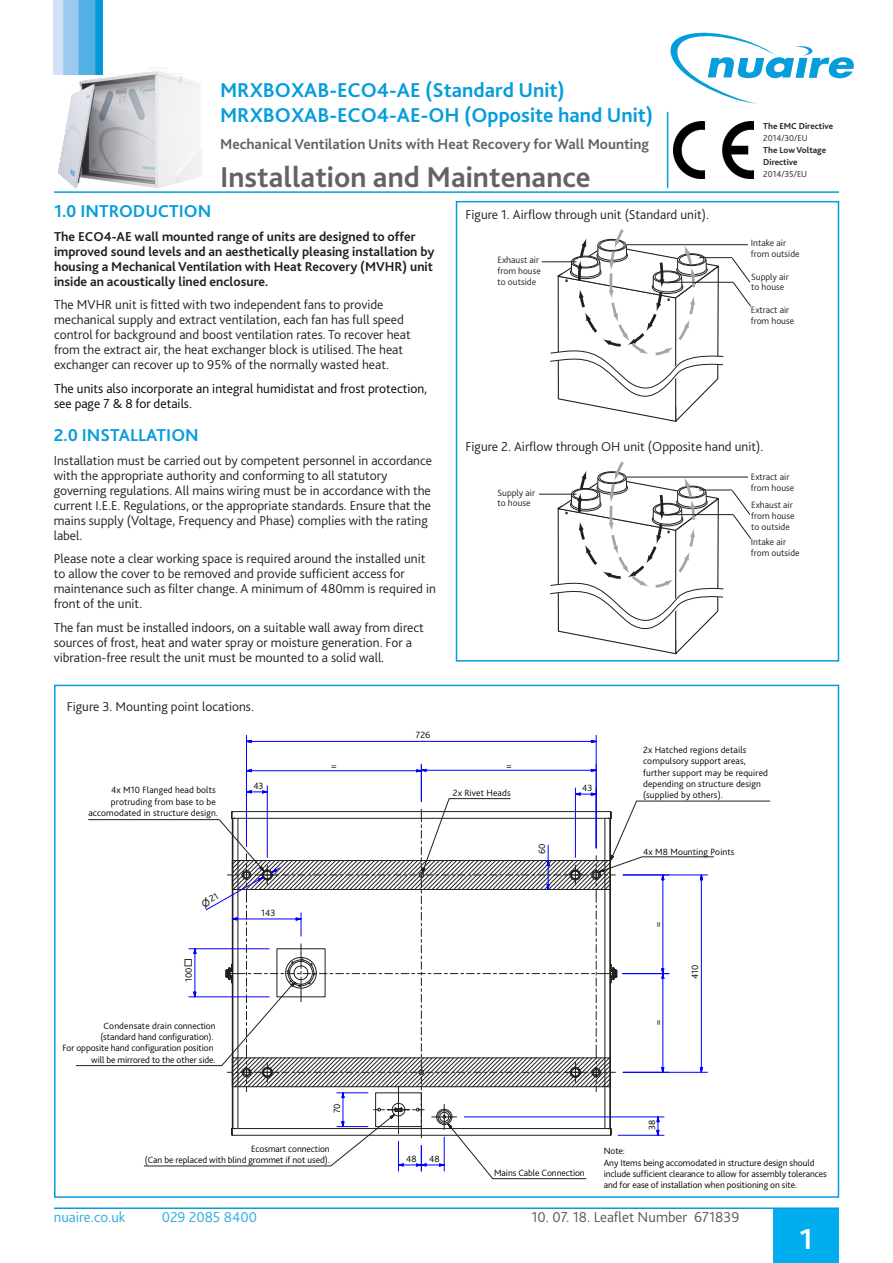
<style>
.page{position:relative;width:893px;height:1263px;background:#fff}
.page>*{position:absolute;margin:0;border:0;box-sizing:border-box;transform-origin:0 0}
.t1{font:700 30px "Bliss 2";color:#636366}
.t2{font:700 30px "Bliss 2";color:#fff}
.t3{font:700 21px/25.5px "Bliss 2";color:#069ddc}
.t4{font:700 18px "Bliss 2";color:#069ddc}
.t5{font:700 15px "Bliss 2";color:#636366}
.t6{font:300 15px "Bliss 2";color:#57585a}
.t7{font:300 15px "Bliss 2";color:#30aae1}
.Text{font:300 13.5px/15px "Bliss 2";color:#231f20}
.Text-2{font:700 13.5px/15px "Bliss 2";color:#231f20}
.Text-3{font:300 13.5px/15px "Bliss 2";color:#000}
.t8{font:300 9.6px/10.9px "Bliss 2";color:#231f20}
.t9{font:300 9.45px/11.4px "Bliss 2";letter-spacing:-.005em;color:#000;text-align:right}
.t10{font:300 9.45px/11.4px "Bliss 2";letter-spacing:.015em;color:#000;text-align:right}
.t11{font:700 9px/12px "Bliss 2";color:#231f20}
.t12{font:300 9px "Bliss 2";color:#231f20}
</style>
<div class="page">
<div style="left:773px;top:1209px;width:66px;height:54px;background:#00aeef"></div>
<img style="left:54px;top:0;width:49px;height:61px">
<svg style="left:670px;top:32px;width:184px;height:72px"></svg>
<hr style="left:54px;top:191px;width:785px;height:2px;background:#069ddc">
<hr style="left:667px;top:112px;width:1px;height:76px;background:#069ddc">
<img style="left:54px;top:61px;width:147px;height:127px">
<img style="left:674px;top:121px;width:79px;height:57px">
<hr style="left:54px;top:1207px;width:785px;height:2px;background:#069ddc">
<hr style="left:539px;top:494px;width:37px;height:1px;background:#231f20">
<svg style="left:542px;top:229px;width:210px;height:426px"></svg>
<div style="left:456px;top:201px;width:383px;height:461px;border:2px solid #069ddc"></div>
<svg style="left:591px;top:769px;width:5px;height:3px"></svg>
<hr style="left:426px;top:770px;width:165px;height:1px;background:#00f">
<hr style="left:421px;top:764px;width:1px;height:37px;background:#00f">
<svg style="left:247px;top:769px;width:5px;height:3px"></svg>
<svg style="left:416px;top:769px;width:11px;height:3px"></svg>
<hr style="left:251px;top:770px;width:166px;height:1px;background:#00f">
<hr style="left:421px;top:765px;width:1px;height:36px;background:#00f">
<svg style="left:247px;top:740px;width:5px;height:3px"></svg>
<svg style="left:591px;top:740px;width:5px;height:3px"></svg>
<hr style="left:251px;top:741px;width:340px;height:1px;background:#00f">
<hr style="left:246px;top:735px;width:1px;height:111px;background:#00f">
<hr style="left:596px;top:735px;width:1px;height:113px;background:#00f">
<hr style="left:76px;top:1065px;width:146px;height:1px;background:#231f20">
<hr style="left:267px;top:786px;width:1px;height:71px;background:#00f">
<hr style="left:575px;top:788px;width:1px;height:69px;background:#00f">
<svg style="left:88px;top:790px;width:682px;height:389px"></svg>
<h2 class="t3" style="left:220px;top:76px;width:435px">MRXBOXAB-ECO4-AE (Standard Unit)<br>MRXBOXAB-ECO4-AE-OH (Opposite hand Unit)</h2>
<p class="t5" style="left:220px;top:135px;width:431px">Mechanical Ventilation Units with Heat Recovery for Wall Mounting</p>
<h1 class="t1" style="left:220px;top:158px;width:372px">Installation and Maintenance</h1>
<p class="t11" style="left:763px;top:120px;width:71px">The EMC Directive</p>
<p class="t12" style="left:763px;top:133px;width:46px">2014/30/EU</p>
<p class="t11" style="left:763px;top:144px;width:64px">The Low Voltage<br>Directive</p>
<p class="t12" style="left:763px;top:169px;width:45px">2014/35/EU</p>
<p class="t4" style="left:54px;top:200px;width:159px">1.0 INTRODUCTION</p>
<p class="Text-2" style="left:54px;top:228px;width:382px">The ECO4-AE wall mounted range of units are designed to offer improved sound levels and an aesthetically pleasing installation by housing a Mechanical Ventilation with Heat Recovery (MVHR) unit inside an acoustically lined enclosure.</p>
<p class="Text" style="left:54px;top:297px;width:358px">The MVHR unit is fitted with two independent fans to provide mechanical supply and extract ventilation, each fan has full speed control for background and boost ventilation rates. To recover heat from the extract air, the heat exchanger block is utilised. The heat exchanger can recover up to 95% of the normally wasted heat.</p>
<p class="Text-3" style="left:54px;top:380px;width:375px">The units also incorporate an integral humidistat and frost protection, see page 7 &amp; 8 for details.</p>
<p class="t4" style="left:54px;top:424px;width:146px">2.0 INSTALLATION</p>
<p class="Text" style="left:54px;top:452px;width:380px">Installation must be carried out by competent personnel in accordance with the appropriate authority and conforming to all statutory governing regulations. All mains wiring must be in accordance with the current I.E.E. Regulations, or the appropriate standards. Ensure that the mains supply (Voltage, Frequency and Phase) complies with the rating label.</p>
<p class="Text" style="left:54px;top:551px;width:384px">Please note a clear working space is required around the installed unit to allow the cover to be removed and provide sufficient access for maintenance such as filter change. A minimum of 480mm is required in front of the unit.</p>
<p class="Text" style="left:54px;top:619px;width:372px">The fan must be installed indoors, on a suitable wall away from direct sources of frost, heat and water spray or moisture generation. For a vibration-free result the unit must be mounted to a solid wall.</p>
<p class="Text" style="left:67px;top:699px;width:189px">Figure 3. Mounting point locations.</p>
<p class="t9" style="left:416px;top:729px;width:16px">726</p>
<p class="Text" style="left:465px;top:206px;width:245px">Figure 1. Airflow through unit (Standard unit).</p>
<p class="t8" style="left:498px;top:254px;width:43px">Exhaust air</p>
<p class="t8" style="left:751px;top:237px;width:37px">Intake air</p>
<p class="t8" style="left:751px;top:248px;width:50px">from outside</p>
<p class="t8" style="left:498px;top:265px;width:45px">from house to outside</p>
<p class="t8" style="left:751px;top:271px;width:39px">Supply air to house</p>
<p class="t8" style="left:751px;top:304px;width:45px">Extract air from house</p>
<p class="Text" style="left:465px;top:439px;width:299px">Figure 2. Airflow through OH unit (Opposite hand unit).</p>
<p class="t8" style="left:498px;top:487px;width:39px">Supply air</p>
<p class="t8" style="left:498px;top:497px;width:35px">to house</p>
<p class="t8" style="left:751px;top:471px;width:45px">Extract air from house</p>
<p class="t8" style="left:751px;top:499px;width:45px">Exhaust air from house to outside</p>
<p class="t8" style="left:751px;top:536px;width:50px">Intake air from outside</p>
<p class="t9" style="left:331px;top:760px;width:6px">=</p>
<p class="t9" style="left:506px;top:759px;width:6px">=</p>
<p class="t9" style="left:253px;top:780px;width:12px">43</p>
<p class="t9" style="left:582px;top:782px;width:12px">43</p>
<p class="t10" style="left:88px;top:784px;width:131px">4x M10 Flanged head bolts protruding from base to be accomodated in structure design.</p>
<p class="t10" style="left:453px;top:787px;width:59px">2x Rivet Heads</p>
<p class="t9" style="left:536px;top:854px;width:12px;rotate:-90deg">60</p>
<p class="t10" style="left:643px;top:744px;width:126px;text-align:left">2x Hatched regions details compulsory support areas, further support may be required depending on structure design (supplied by others).</p>
<p class="t10" style="left:643px;top:846px;width:93px">4x M8 Mounting Points</p>
<p class="t9" style="left:183px;top:982px;width:16px;rotate:-90deg">100</p>
<p class="t9" style="left:62px;top:1019px;width:155px">Condensate drain connection<br>(standard hand configuration).<br>For opposite hand configuration position will be mirrored to the other side.</p>
<p class="t9" style="left:261px;top:907px;width:16px">143</p>
<p class="t9" style="left:331px;top:1113px;width:11px;rotate:-90deg">70</p>
<p class="t9" style="left:145px;top:1142px;width:186px">Ecosmart connection<br>(Can be replaced with blind grommet if not used).</p>
<p class="t9" style="left:406px;top:1153px;width:12px">48</p>
<p class="t9" style="left:429px;top:1153px;width:12px">48</p>
<p class="t9" style="left:652px;top:927px;width:6px;rotate:-90deg">=</p>
<p class="t9" style="left:652px;top:1025px;width:6px;rotate:-90deg">=</p>
<p class="t9" style="left:689px;top:979px;width:16px;rotate:-90deg">410</p>
<p class="t9" style="left:494px;top:1167px;width:92px">Mains Cable Connection</p>
<p class="t9" style="left:646px;top:1130px;width:12px;rotate:-90deg">38</p>
<p class="t9" style="left:604px;top:1145px;width:225px;text-align:left">Note:<br>Any Items being accomodated in structure design should include sufficient clearance to allow for assembly tolerances and for ease of installation when positioning on site.</p>
<p class="t7" style="left:54px;top:1208px;width:73px">nuaire.co.uk</p>
<p class="t7" style="left:162px;top:1208px;width:97px">029 2085 8400</p>
<p class="t6" style="left:531px;top:1208px;width:209px">10. 07. 18. Leaflet Number 671839</p>
<h1 class="t2" style="left:800px;top:1221px;width:15px">1</h1>
</div>
